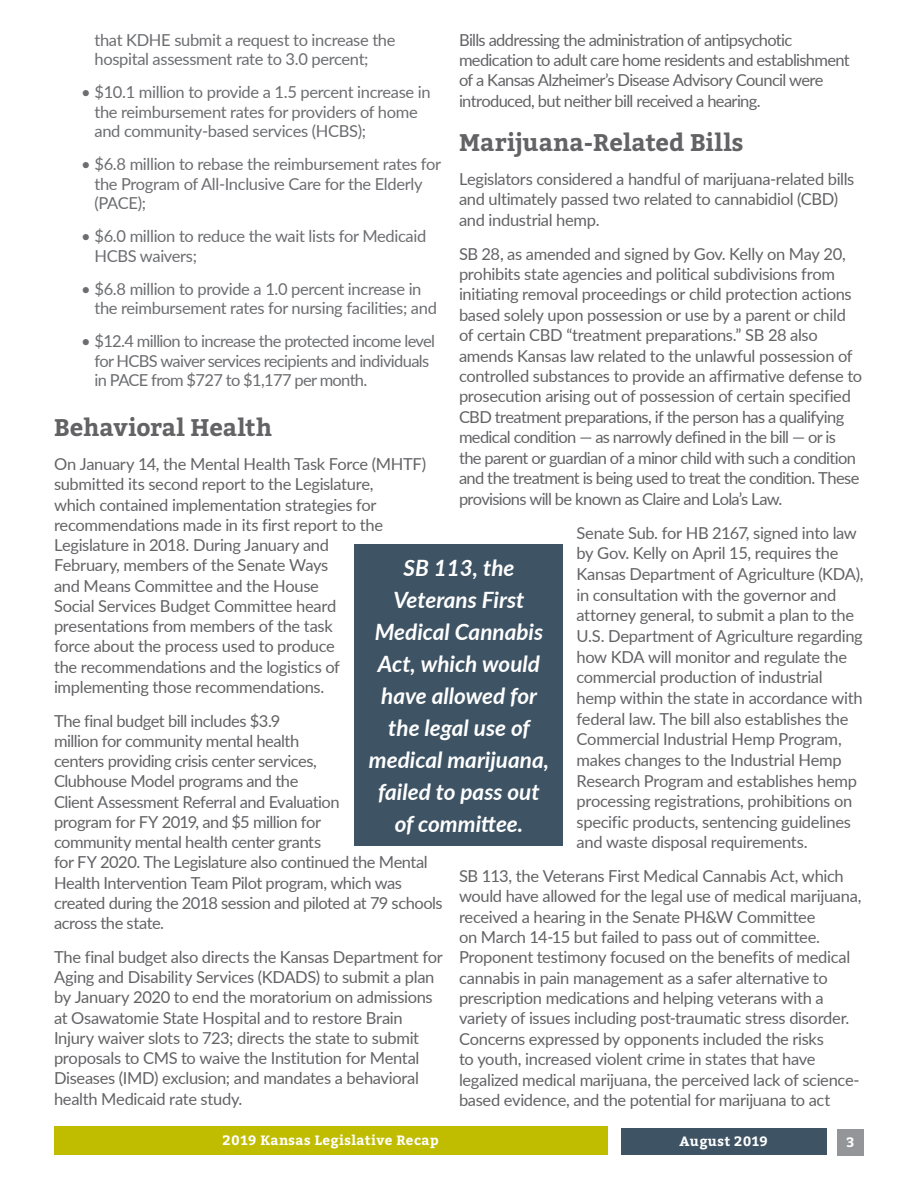
<style>
.page{position:relative;width:918px;height:1188px;background:#fff}
.page>*{position:absolute;margin:0;border:0;box-sizing:border-box;transform-origin:0 0}
.Body_Header_1{font:700 24px "Bitter";color:#636366}
.t1{font:italic 700 22.5px/32.1px "Lato";color:#fff;text-align:center}
.Body_Copy{font:16.5px/20.2px "Lato";letter-spacing:-.02em;color:#636366}
.t2{font:16.5px/19.5px "Lato";letter-spacing:-.02em;color:#6c6d70}
.Body_Copy-2{font:16.5px/20.4px "Lato";letter-spacing:-.04em;color:#636366}
.t3{font:16.5px/19.5px "Lato";letter-spacing:-.04em;color:#6c6d70}
.t4{font:700 13.5px "Bitter";letter-spacing:.03em;color:#fff}
</style>
<div class="page">
<div style="left:355px;top:545px;width:208px;height:301px;background:#3e5364"></div>
<div style="left:837px;top:1129px;width:27px;height:27px;background:#939598"></div>
<div style="left:621px;top:1128px;width:206px;height:27px;background:#3e5364"></div>
<div style="left:54px;top:1126px;width:553px;height:29px;background:#c0bc00"></div>
<p class="t2" style="left:94px;top:29px;width:303px">that KDHE submit a request to increase the hospital assessment rate to 3.0 percent;</p>
<p class="t2" style="left:94px;top:82px;width:338px;text-indent:-14px">• $10.1 million to provide a 1.5 percent increase in the reimbursement rates for providers of home and community-based services (HCBS);</p>
<p class="t2" style="left:94px;top:154px;width:348px;text-indent:-14px">• $6.8 million to rebase the reimbursement rates for the Program of All-Inclusive Care for the Elderly (PACE);</p>
<p class="t2" style="left:94px;top:226px;width:333px;text-indent:-14px">• $6.0 million to reduce the wait lists for Medicaid<br>HCBS waivers;</p>
<p class="t2" style="left:94px;top:278px;width:344px;text-indent:-14px">• $6.8 million to provide a 1.0 percent increase in the reimbursement rates for nursing facilities; and</p>
<p class="t3" style="left:94px;top:331px;width:342px;text-indent:-14px">• $12.4 million to increase the protected income level for HCBS waiver services recipients and individuals in PACE from $727 to $1,177 per month.</p>
<p class="Body_Header_1" style="left:54px;top:409px;width:220px">Behavioral Health</p>
<p class="Body_Copy" style="left:54px;top:453px;width:374px">On January 14, the Mental Health Task Force (MHTF) submitted its second report to the Legislature,<br>which contained implementation strategies for recommendations made in its first report to the Legislature in 2018. During January and<br>February, members of the Senate Ways<br>and Means Committee and the House<br>Social Services Budget Committee heard presentations from members of the task<br>force about the process used to produce<br>the recommendations and the logistics of implementing those recommendations.</p>
<p class="Body_Copy" style="left:54px;top:710px;width:390px">The final budget bill includes $3.9<br>million for community mental health<br>centers providing crisis center services,<br>Clubhouse Model programs and the<br>Client Assessment Referral and Evaluation<br>program for FY 2019, and $5 million for<br>community mental health center grants<br>for FY 2020. The Legislature also continued the Mental Health Intervention Team Pilot program, which was created during the 2018 session and piloted at 79 schools across the state.</p>
<p class="Body_Copy" style="left:54px;top:946px;width:390px">The final budget also directs the Kansas Department for Aging and Disability Services (KDADS) to submit a plan by January 2020 to end the moratorium on admissions at Osawatomie State Hospital and to restore Brain Injury waiver slots to 723; directs the state to submit proposals to CMS to waive the Institution for Mental Diseases (IMD) exclusion; and mandates a behavioral health Medicaid rate study.</p>
<p class="Body_Copy-2" style="left:459px;top:29px;width:392px">Bills addressing the administration of antipsychotic medication to adult care home residents and establishment of a Kansas Alzheimer’s Disease Advisory Council were introduced, but neither bill received a hearing.</p>
<p class="Body_Header_1" style="left:459px;top:124px;width:286px">Marijuana-Related Bills</p>
<p class="Body_Copy" style="left:459px;top:168px;width:397px">Legislators considered a handful of marijuana-related bills and ultimately passed two related to cannabidiol (CBD) and industrial hemp.</p>
<p class="Body_Copy" style="left:459px;top:243px;width:405px">SB 28, as amended and signed by Gov. Kelly on May 20, prohibits state agencies and political subdivisions from initiating removal proceedings or child protection actions based solely upon possession or use by a parent or child of certain CBD “treatment preparations.” SB 28 also amends Kansas law related to the unlawful possession of controlled substances to provide an affirmative defense to prosecution arising out of possession of certain specified CBD treatment preparations, if the person has a qualifying medical condition — as narrowly defined in the bill — or is the parent or guardian of a minor child with such a condition and the treatment is being used to treat the condition. These provisions will be known as Claire and Lola’s Law.</p>
<p class="Body_Copy" style="left:577px;top:522px;width:288px">Senate Sub. for HB 2167, signed into law by Gov. Kelly on April 15, requires the Kansas Department of Agriculture (KDA), in consultation with the governor and attorney general, to submit a plan to the U.S. Department of Agriculture regarding how KDA will monitor and regulate the commercial production of industrial hemp within the state in accordance with federal law. The bill also establishes the Commercial Industrial Hemp Program, makes changes to the Industrial Hemp Research Program and establishes hemp processing registrations, prohibitions on specific products, sentencing guidelines and waste disposal requirements.</p>
<p class="Body_Copy" style="left:459px;top:865px;width:404px">SB 113, the Veterans First Medical Cannabis Act, which would have allowed for the legal use of medical marijuana, received a hearing in the Senate PH&amp;W Committee<br>on March 14-15 but failed to pass out of committee.<br>Proponent testimony focused on the benefits of medical cannabis in pain management as a safer alternative to prescription medications and helping veterans with a variety of issues including post-traumatic stress disorder.<br>Concerns expressed by opponents included the risks<br>to youth, increased violent crime in states that have legalized medical marijuana, the perceived lack of science&shy;based evidence, and the potential for marijuana to act</p>
<p class="t1" style="left:369px;top:551px;width:182px">SB 113, the<br>Veterans First<br>Medical Cannabis<br>Act, which would have allowed for the legal use of medical marijuana, failed to pass out of committee.</p>
<p class="t4" style="left:223px;top:1130px;width:218px">2019 Kansas Legislative Recap</p>
<p class="t4" style="left:679px;top:1131px;width:90px">August 2019</p>
<p class="t4" style="left:847px;top:1132px;width:9px">3</p>
</div>
